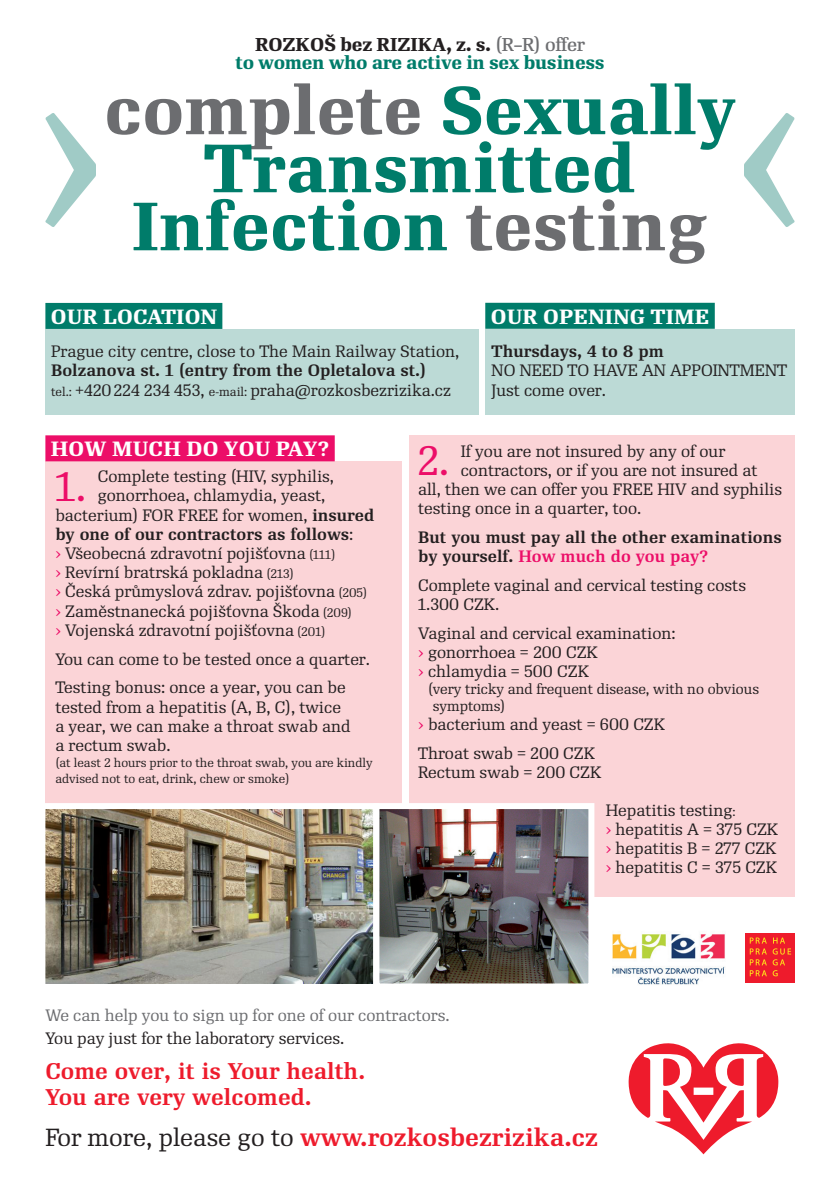
<style>
.page{position:relative;width:840px;height:1191px;background:#fff}
.page>*{position:absolute;margin:0;border:0;box-sizing:border-box;transform-origin:0 0}
.t1{font:700 66px/58px "Re Public Text";color:#007c6a;text-align:center}
.t2{font:40px "Re Public";color:#ec0e68}
.t3{font:700 24px "Re Public";color:#ee1b2c}
.t4{font:700 22px/26.4px "Re Public";color:#ee1b2c}
.t5{font:700 20px "Re Public Text";letter-spacing:.015em;color:#fff}
.t6{font:700 18px/18px "Re Public Text";letter-spacing:-.02em;color:#007c6a;text-align:center}
.t7{font:16px/19.2px "Re Public";color:#231f20}
.t8{font:700 16px/19.2px "Re Public";color:#231f20}
.t9{font:16px "Re Public";color:#6c6d70}
.t10{font:14px/16.8px "Re Public";color:#231f20}
.t11{font:12px/16px "Re Public";color:#231f20}
.s1{color:#231f20}
.s2{font-weight:400;color:#6c6d70}
.s3{color:#6c6d70}
.s4{font-weight:400;font-size:12px}
.s5{font-weight:400}
.s6{color:#ec0e68}
.s7{font-weight:700}
.s8{font-size:12px}
.s9{font-weight:400;color:#231f20}
</style>
<div class="page">
<div style="left:45px;top:329px;width:433px;height:86px;background:#bcdad6"></div>
<div style="left:45px;top:461px;width:356px;height:351px;background:#fbd4d7"></div>
<div style="left:408px;top:435px;width:386px;height:461px;background:#fbd4d7"></div>
<div style="left:485px;top:329px;width:309px;height:85px;background:#bcdad6"></div>
<div style="left:744px;top:932px;width:24px;height:50px;background:#ee1b2c"></div>
<div style="left:769px;top:932px;width:25px;height:50px;background:#ee1b2c"></div>
<svg style="left:749px;top:937px;width:17px;height:39px"></svg>
<svg style="left:772px;top:937px;width:18px;height:39px"></svg>
<img style="left:612px;top:934px;width:113px;height:51px">
<div style="left:45px;top:435px;width:289px;height:26px;background:#ec0e68"></div>
<div style="left:45px;top:303px;width:177px;height:26px;background:#007c6a"></div>
<div style="left:485px;top:303px;width:229px;height:26px;background:#007c6a"></div>
<svg style="left:45px;top:113px;width:51px;height:114px"></svg>
<svg style="left:744px;top:113px;width:50px;height:114px"></svg>
<img style="left:45px;top:803px;width:325px;height:181px">
<img style="left:370px;top:800px;width:227px;height:184px">
<svg style="left:628px;top:1043px;width:150px;height:111px"></svg>
<p class="t6" style="left:235px;top:35px;width:370px"><span class="s1">ROZKOŠ bez RIZIKA, z. s.</span> <span class="s2">(R–R) offer<br></span>to women who are active in sex business</p>
<h1 class="t1" style="left:104px;top:82px;width:632px"><span class="s3">complete</span> Sexually<br>Transmitted<br>Infection <span class="s3">testing</span></h1>
<p class="t5" style="left:51px;top:305px;width:168px">OUR LOCATION</p>
<p class="t5" style="left:490px;top:305px;width:220px">OUR OPENING TIME</p>
<p class="t7" style="left:51px;top:342px;width:409px">Prague city centre, close to The Main Railway Station,</p>
<p class="t8" style="left:51px;top:361px;width:401px">Bolzanova st. 1 (entry from the Opletalova st.) <span class="s4">tel.:</span> <span class="s5">+420224 234 453,</span> <span class="s4">e-mail:</span> <span class="s5">praha@rozkosbezrizika.cz</span></p>
<p class="t8" style="left:491px;top:342px;width:174px">Thursdays, 4 to 8 pm</p>
<p class="t7" style="left:491px;top:361px;width:297px">NO NEED TO HAVE AN APPOINTMENT<br>Just come over.</p>
<p class="t5" style="left:51px;top:437px;width:280px">HOW MUCH DO YOU PAY?</p>
<p class="t7" style="left:460px;top:441px;width:266px">If you are not insured by any of our</p>
<p class="t7" style="left:460px;top:460px;width:298px">contractors, or if you are not insured at</p>
<p class="t7" style="left:418px;top:480px;width:365px">all, then we can offer you FREE HIV and syphilis</p>
<p class="t7" style="left:418px;top:499px;width:224px">testing once in a quarter, too.</p>
<p class="t8" style="left:418px;top:528px;width:365px">But you must pay all the other examinations by yourself. <span class="s6">How much do you pay?</span></p>
<p class="t7" style="left:418px;top:576px;width:329px">Complete vaginal and cervical testing costs<br>1.300 CZK.</p>
<p class="t7" style="left:418px;top:624px;width:259px">Vaginal and cervical examination: <span class="s6">›</span> gonorrhoea = 200 CZK<br><span class="s6">›</span> chlamydia = 500 CZK</p>
<p class="t10" style="left:432px;top:681px;width:328px;text-indent:-5px">(very tricky and frequent disease, with no obvious symptoms)</p>
<p class="t7" style="left:418px;top:710px;width:248px;line-height:28.8px"><span class="s6">›</span> bacterium and yeast = 600 CZK<br>Throat swab = 200 CZK</p>
<p class="t7" style="left:418px;top:763px;width:184px">Rectum swab = 200 CZK</p>
<h2 class="t2" style="left:417px;top:437px;width:34px">2.</h2>
<p class="t7" style="left:98px;top:467px;width:237px">Complete testing (HIV, syphilis,</p>
<p class="t7" style="left:98px;top:486px;width:229px">gonorrhoea, chlamydia, yeast,</p>
<p class="t7" style="left:55px;top:505px;width:320px">bacterium) FOR FREE for women, <span class="s7">insured</span></p>
<p class="t8" style="left:55px;top:524px;width:299px">by one of our contractors as follows<span class="s5">:</span></p>
<p class="t7" style="left:55px;top:543px;width:281px"><span class="s6">›</span> Všeobecná zdravotní pojišťovna <span class="s8">(111)</span></p>
<p class="t7" style="left:55px;top:563px;width:240px"><span class="s6">›</span> Revírní bratrská pokladna <span class="s8">(213)</span></p>
<p class="t7" style="left:55px;top:582px;width:313px"><span class="s6">›</span> Česká průmyslová zdrav. pojišťovna <span class="s8">(205)</span></p>
<p class="t7" style="left:55px;top:601px;width:298px"><span class="s6">›</span> Zaměstnanecká pojišťovna Škoda <span class="s8">(209)</span></p>
<p class="t7" style="left:55px;top:620px;width:271px"><span class="s6">›</span> Vojenská zdravotní pojišťovna <span class="s8">(201)</span></p>
<p class="t7" style="left:55px;top:644px;width:316px;line-height:28.8px">You can come to be tested once a quarter.<br>Testing bonus: once a year, you can be</p>
<p class="t7" style="left:55px;top:697px;width:296px">tested from a hepatitis (A, B, C), twice a year, we can make a throat swab and a rectum swab.</p>
<p class="t11" style="left:55px;top:754px;width:318px">(at least 2 hours prior to the throat swab, you are kindly advised not to eat, drink, chew or smoke)</p>
<h2 class="t2" style="left:56px;top:463px;width:32px">1.</h2>
<p class="t7" style="left:605px;top:800px;width:174px">Hepatitis testing<span class="s8">:<br></span><span class="s6">›</span> hepatitis A = 375 CZK <span class="s6">›</span> hepatitis B = 277 CZK <span class="s6">›</span> hepatitis C = 375 CZK</p>
<p class="t9" style="left:45px;top:1005px;width:405px">We can help you to sign up for one of our contractors.</p>
<p class="t7" style="left:45px;top:1028px;width:300px">You pay just for the laboratory services.</p>
<h3 class="t4" style="left:45px;top:1058px;width:321px">Come over, it is Your health.<br>You are very welcomed.</h3>
<h3 class="t3" style="left:45px;top:1122px;width:553px"><span class="s9">For more, please go to</span> www.rozkosbezrizika.cz</h3>
</div>
